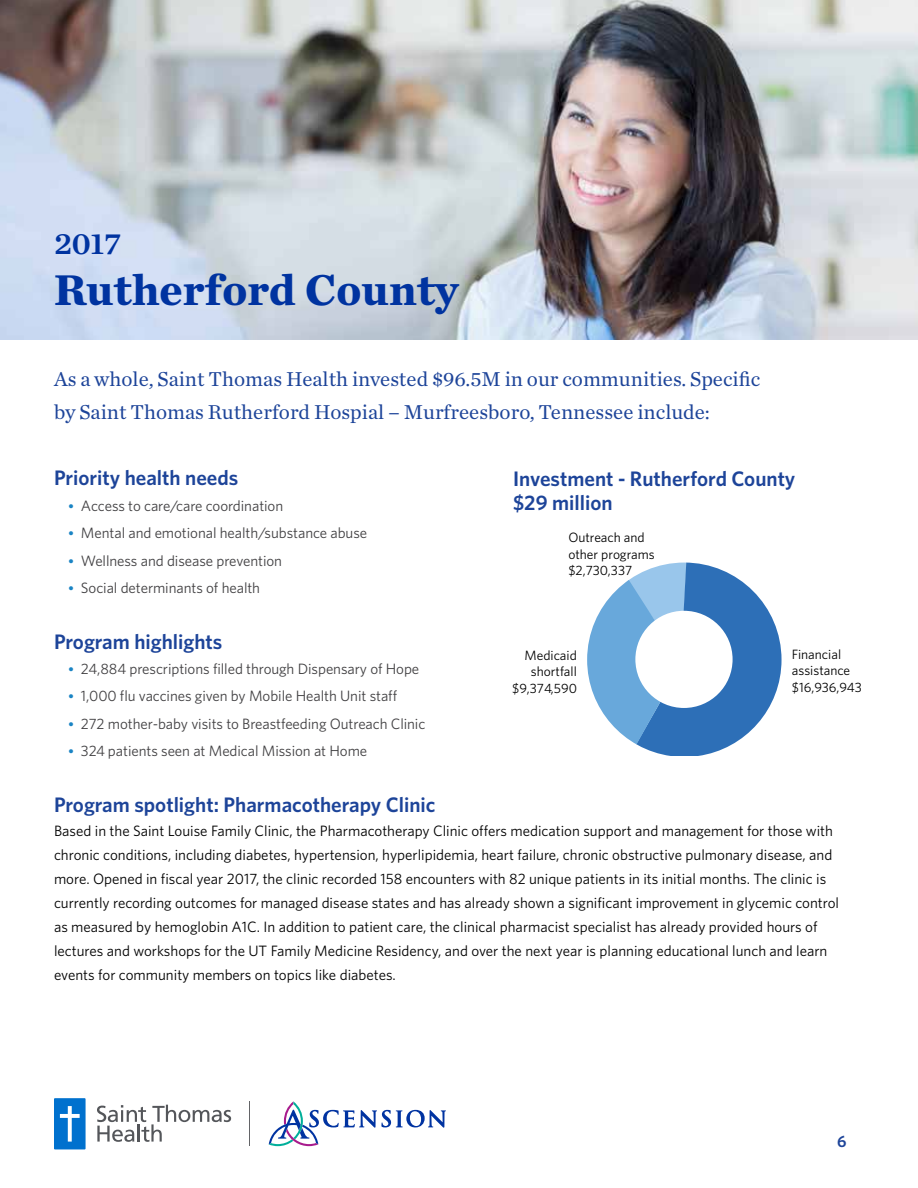
<style>
.page{position:relative;width:918px;height:1188px;background:#fff}
.page>*{position:absolute;margin:0;border:0;box-sizing:border-box;transform-origin:0 0}
.t1{font:700 45px "Chronicle Text G1";color:#0033a0}
.t2{font:31.5px "Chronicle Text G1 Semi";color:#0033a0}
.t3{font:21px/33px "Chronicle Text G1";color:#1d4499}
.t4{font:600 21px/24px "Whitney";color:#1d4499}
.t5{font:600 16.5px "Whitney";color:#1d4499}
.t6{font:15px/24px "Whitney";color:#000}
.t7{font:15px "Whitney";letter-spacing:-.005em;color:#414042}
.t8{font:13.5px/16.5px "Whitney";color:#000}
.s1{font-family:"Whitney"}
.s2{font-family:"Chronicle Text G1";color:#1a84c4}
</style>
<div class="page">
<img style="left:0;top:0;width:918px;height:340px">
<div style="left:54px;top:1098px;width:32px;height:51px;background:#0071ce"></div>
<svg style="left:60px;top:1106px;width:20px;height:36px"></svg>
<svg style="left:97px;top:1105px;width:134px;height:37px"></svg>
<hr style="left:250px;top:1101px;width:1px;height:45px;background:#636467">
<svg style="left:269px;top:1101px;width:177px;height:45px"></svg>
<svg style="left:587px;top:563px;width:195px;height:193px"></svg>
<div style="left:635px;top:611px;width:98px;height:97px;background:#fff;border-radius:50%"></div>
<h2 class="t2" style="left:54px;top:218px;width:69px">2017</h2>
<h1 class="t1" style="left:54px;top:253px;width:406px">Rutherford County</h1>
<h3 class="t3" style="left:54px;top:362px;width:708px">As a whole, Saint Thomas Health invested $96.5M in our communities. Specific by Saint Thomas Rutherford Hospial <span class="s1">−</span> Murfreesboro, Tennessee include:</h3>
<h3 class="t4" style="left:54px;top:466px;width:186px">Priority health needs</h3>
<p class="t7" style="left:67px;top:496px;width:217px"><span class="s2">•</span> Access to care/care coordination</p>
<p class="t7" style="left:67px;top:523px;width:301px"><span class="s2">•</span> Mental and emotional health/substance abuse</p>
<p class="t7" style="left:67px;top:550px;width:216px"><span class="s2">•</span> Wellness and disease prevention</p>
<p class="t7" style="left:67px;top:578px;width:194px"><span class="s2">•</span> Social determinants of health</p>
<h3 class="t4" style="left:513px;top:467px;width:284px">Investment - Rutherford County $29 million</h3>
<p class="t8" style="left:568px;top:529px;width:88px">Outreach and other programs $2,730,337</p>
<h3 class="t4" style="left:54px;top:629px;width:170px">Program highlights</h3>
<p class="t7" style="left:67px;top:659px;width:353px"><span class="s2">•</span> 24,884 prescriptions filled through Dispensary of Hope</p>
<p class="t7" style="left:67px;top:686px;width:331px"><span class="s2">•</span> 1,000 flu vaccines given by Mobile Health Unit staff</p>
<p class="t7" style="left:67px;top:714px;width:359px"><span class="s2">•</span> 272 mother-baby visits to Breastfeeding Outreach Clinic</p>
<p class="t7" style="left:67px;top:741px;width:301px"><span class="s2">•</span> 324 patients seen at Medical Mission at Home</p>
<h3 class="t4" style="left:54px;top:792px;width:383px">Program spotlight: Pharmacotherapy Clinic</h3>
<p class="t6" style="left:54px;top:818px;width:787px">Based in the Saint Louise Family Clinic, the Pharmacotherapy Clinic offers medication support and management for those with chronic conditions, including diabetes, hypertension, hyperlipidemia, heart failure, chronic obstructive pulmonary disease, and more. Opened in fiscal year 2017, the clinic recorded 158 encounters with 82 unique patients in its initial months. The clinic is currently recording outcomes for managed disease states and has already shown a significant improvement in glycemic control as measured by hemoglobin A1C. In addition to patient care, the clinical pharmacist specialist has already provided hours of lectures and workshops for the UT Family Medicine Residency, and over the next year is planning educational lunch and learn events for community members on topics like diabetes.</p>
<p class="t8" style="left:512px;top:647px;width:66px;text-align:right">Medicaid shortfall $9,374,590</p>
<p class="t8" style="left:792px;top:646px;width:71px">Financial assistance $16,936,943</p>
<p class="t5" style="left:837px;top:1130px;width:11px">6</p>
</div>
